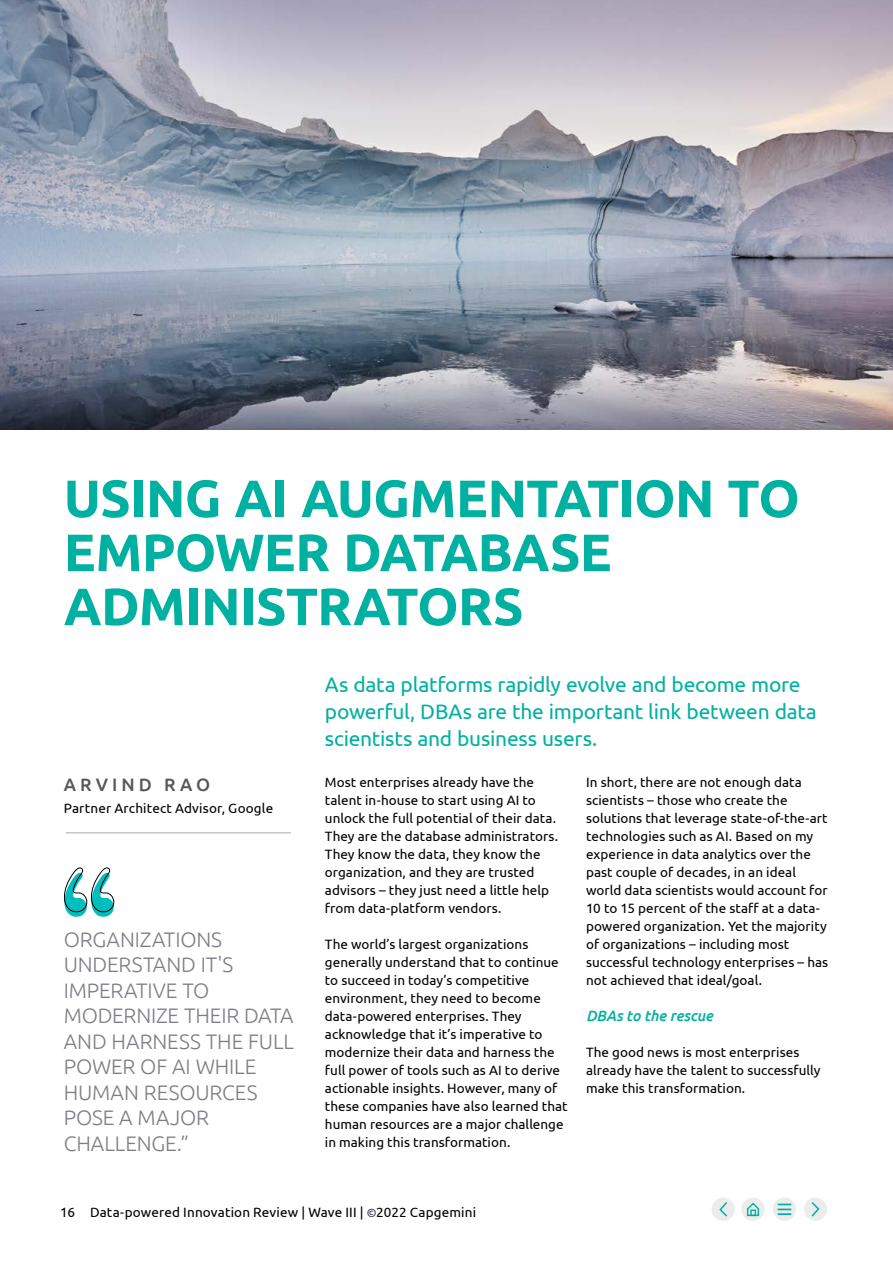
<style>
.page{position:relative;width:893px;height:1263px;background:#fff}
.page>*{position:absolute;margin:0;border:0;box-sizing:border-box;transform-origin:0 0}
.t1{font:700 52.5px/54px "Ubuntu";letter-spacing:-.015em;color:#00b1a1}
.t2{font:300 21px/25.5px "Ubuntu";letter-spacing:-.005em;color:#7d7e86}
.t3{font:21px/27px "Ubuntu";letter-spacing:-.01em;color:#00b1a1}
.t4{font:500 18px "Ubuntu";letter-spacing:.225em;color:#575756}
.t5{font:italic 500 15px "Ubuntu";letter-spacing:-.005em;color:#00b1a1}
.t6{font:13.5px/18px "Ubuntu";letter-spacing:.005em;color:#000}
.s1{font-size:12px;color:#272936}
</style>
<div class="page">
<img style="left:0;top:0;width:893px;height:429px">
<svg style="left:64px;top:867px;width:51px;height:50px"></svg>
<hr style="left:66px;top:832px;width:225px;height:1px;background:#c6c6c6">
<div style="left:741px;top:1197px;width:24px;height:24px;background:#ececec;border-radius:50%"></div>
<div style="left:740px;top:1196px;width:26px;height:26px;border:2px solid #fff;border-radius:50%"></div>
<svg style="left:746px;top:1202px;width:14px;height:15px"></svg>
<div style="left:711px;top:1197px;width:24px;height:24px;background:#ececec;border-radius:50%"></div>
<div style="left:710px;top:1196px;width:26px;height:26px;border:2px solid #fff;border-radius:50%"></div>
<svg style="left:719px;top:1202px;width:8px;height:15px"></svg>
<div style="left:803px;top:1197px;width:25px;height:24px;background:#ececec;border-radius:50%"></div>
<div style="left:802px;top:1196px;width:27px;height:26px;border:2px solid #fff;border-radius:50%"></div>
<svg style="left:811px;top:1202px;width:9px;height:15px"></svg>
<div style="left:772px;top:1197px;width:25px;height:24px;background:#ececec;border-radius:50%"></div>
<div style="left:771px;top:1196px;width:26px;height:26px;border:2px solid #fff;border-radius:50%"></div>
<svg style="left:778px;top:1203px;width:13px;height:12px"></svg>
<h1 class="t1" style="left:64px;top:471px;width:737px">USING AI AUGMENTATION TO<br>EMPOWER DATABASE<br>ADMINISTRATORS</h1>
<h3 class="t4" style="left:64px;top:773px;width:148px">ARVIND RAO</h3>
<p class="t6" style="left:64px;top:799px;width:211px">Partner Architect Advisor, Google</p>
<h2 class="t2" style="left:64px;top:926px;width:232px">ORGANIZATIONS<br>UNDERSTAND IT'S<br>IMPERATIVE TO<br>MODERNIZE THEIR DATA<br>AND HARNESS THE FULL<br>POWER OF AI WHILE<br>HUMAN RESOURCES<br>POSE A MAJOR<br>CHALLENGE.”</h2>
<h2 class="t3" style="left:325px;top:671px;width:493px">As data platforms rapidly evolve and become more powerful, DBAs are the important link between data scientists and business users.</h2>
<p class="t6" style="left:325px;top:773px;width:235px">Most enterprises already have the talent in-house to start using AI to unlock the full potential of their data.<br>They are the database administrators.<br>They know the data, they know the organization, and they are trusted advisors – they just need a little help from data-platform vendors.</p>
<p class="t6" style="left:325px;top:935px;width:244px">The world’s largest organizations generally understand that to continue to succeed in today’s competitive environment, they need to become data-powered enterprises. They acknowledge that it’s imperative to modernize their data and harness the full power of tools such as AI to derive actionable insights. However, many of these companies have also learned that human resources are a major challenge in making this transformation.</p>
<p class="t6" style="left:586px;top:773px;width:244px">In short, there are not enough data scientists – those who create the solutions that leverage state-of-the-art technologies such as AI. Based on my experience in data analytics over the past couple of decades, in an ideal world data scientists would account for 10 to 15 percent of the staff at a data&shy;powered organization. Yet the majority of organizations – including most successful technology enterprises – has not achieved that ideal/goal.</p>
<p class="t5" style="left:586px;top:1007px;width:128px">DBAs to the rescue</p>
<p class="t6" style="left:586px;top:1043px;width:236px">The good news is most enterprises already have the talent to successfully make this transformation.</p>
<p class="t6" style="left:60px;top:1202px;width:417px">16 Data-powered Innovation Review | Wave III | <span class="s1">©</span>2022 Capgemini</p>
</div>
